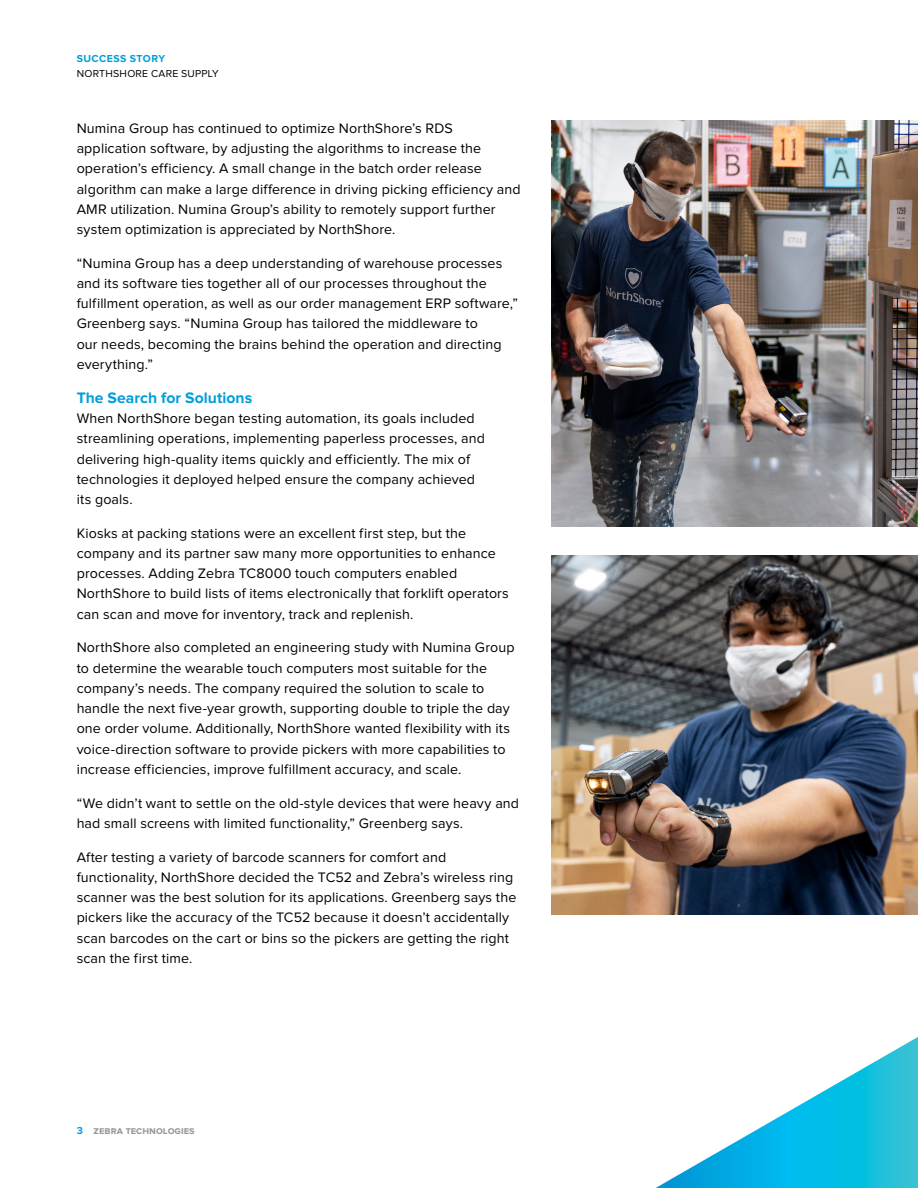
<style>
.page{position:relative;width:918px;height:1188px;background:#fff}
.page>*{position:absolute;margin:0;border:0;box-sizing:border-box;transform-origin:0 0}
.t1{font:700 15.75px "Proxima Nova";letter-spacing:.005em;color:#009fdb}
.t2{font:14.25px/20.2px "Proxima Nova";letter-spacing:.01em;color:#000}
.t3{font:10.5px "Proxima Nova";letter-spacing:.025em;color:#000}
.t4{font:700 10.5px "Proxima Nova";color:#989899}
.t5{font:700 10.5px "Proxima Nova";letter-spacing:.045em;color:#009fdb}
.s1{color:#009fdb}
</style>
<div class="page">
<svg style="left:656px;top:1037px;width:262px;height:151px"></svg>
<img style="left:552px;top:121px;width:366px;height:405px">
<img style="left:552px;top:555px;width:366px;height:359px">
<p class="t5" style="left:77px;top:53px;width:90px">SUCCESS STORY</p>
<p class="t3" style="left:77px;top:68px;width:144px">NORTHSHORE CARE SUPPLY</p>
<p class="t2" style="left:77px;top:118px;width:445px">Numina Group has continued to optimize NorthShore’s RDS application software, by adjusting the algorithms to increase the operation’s efficiency. A small change in the batch order release algorithm can make a large difference in driving picking efficiency and AMR utilization. Numina Group’s ability to remotely support further system optimization is appreciated by NorthShore.</p>
<p class="t2" style="left:77px;top:253px;width:443px">“Numina Group has a deep understanding of warehouse processes and its software ties together all of our processes throughout the fulfillment operation, as well as our order management ERP software,” Greenberg says. “Numina Group has tailored the middleware to<br>our needs, becoming the brains behind the operation and directing everything.”</p>
<p class="t1" style="left:77px;top:388px;width:177px">The Search for Solutions</p>
<p class="t2" style="left:77px;top:409px;width:410px">When NorthShore began testing automation, its goals included streamlining operations, implementing paperless processes, and delivering high-quality items quickly and efficiently. The mix of technologies it deployed helped ensure the company achieved its goals.</p>
<p class="t2" style="left:77px;top:523px;width:434px">Kiosks at packing stations were an excellent first step, but the company and its partner saw many more opportunities to enhance processes. Adding Zebra TC8000 touch computers enabled NorthShore to build lists of items electronically that forklift operators can scan and move for inventory, track and replenish.</p>
<p class="t2" style="left:77px;top:638px;width:439px">NorthShore also completed an engineering study with Numina Group to determine the wearable touch computers most suitable for the company’s needs. The company required the solution to scale to handle the next five-year growth, supporting double to triple the day one order volume. Additionally, NorthShore wanted flexibility with its voice-direction software to provide pickers with more capabilities to increase efficiencies, improve fulfillment accuracy, and scale.</p>
<p class="t2" style="left:77px;top:793px;width:444px">“We didn’t want to settle on the old-style devices that were heavy and had small screens with limited functionality,” Greenberg says.</p>
<p class="t2" style="left:77px;top:847px;width:441px">After testing a variety of barcode scanners for comfort and functionality, NorthShore decided the TC52 and Zebra’s wireless ring scanner was the best solution for its applications. Greenberg says the pickers like the accuracy of the TC52 because it doesn’t accidentally scan barcodes on the cart or bins so the pickers are getting the right scan the first time.</p>
<p class="t4" style="left:77px;top:1124px;width:119px"><span class="s1">3</span> zebra technologies</p>
</div>
